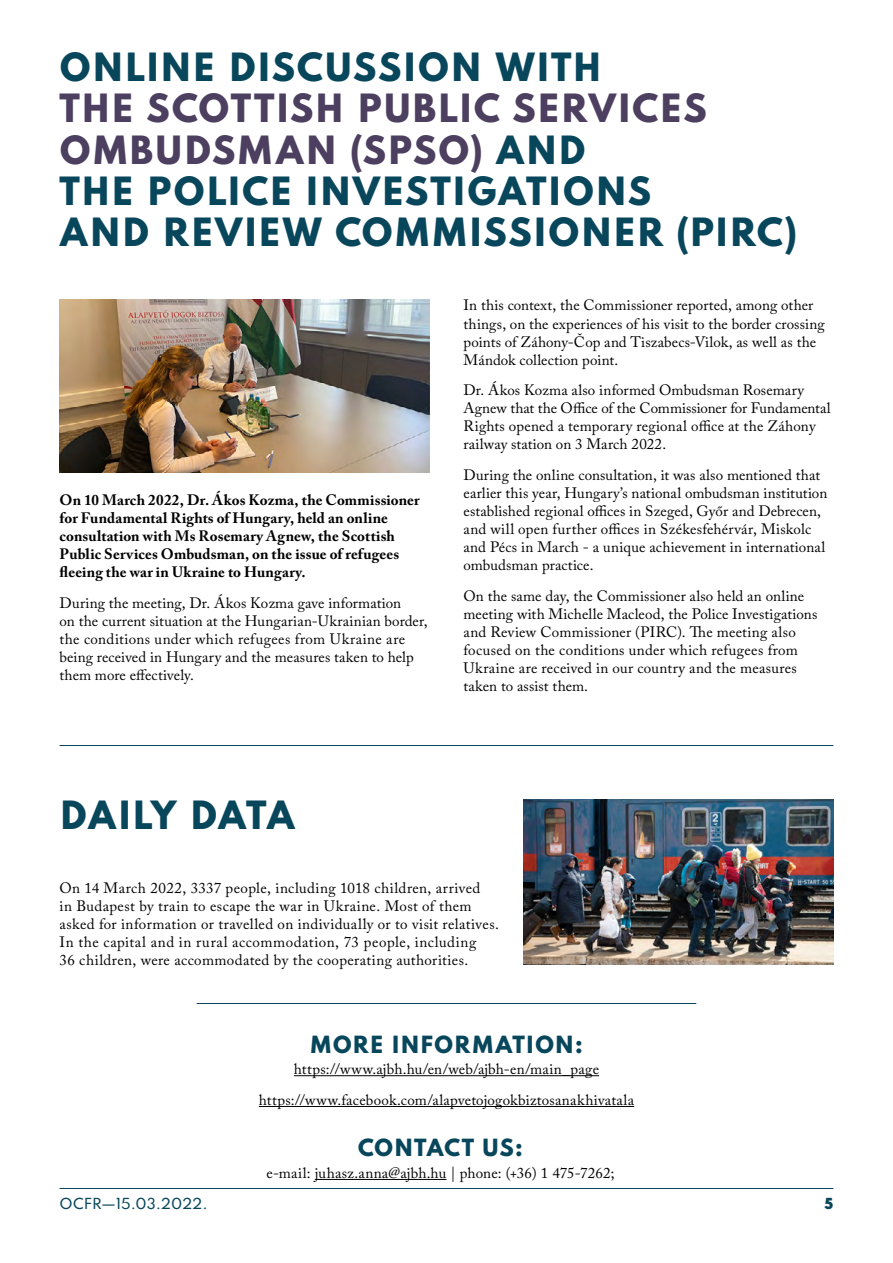
<style>
.page{position:relative;width:893px;height:1263px;background:#fff}
.page>*{position:absolute;margin:0;border:0;box-sizing:border-box;transform-origin:0 0}
.t1{font:800 34.5px/41.4px "Spartan";letter-spacing:.03em;color:#08465c}
.t2{font:800 21px "Spartan";letter-spacing:.035em;color:#08465c}
.t3{font:15px/18px "Adobe Caslon Pro";letter-spacing:.015em;color:#000}
.t4{font:700 15px/18px "Adobe Caslon Pro";letter-spacing:.01em;color:#000}
.t5{font:500 13.5px "Spartan";letter-spacing:.01em;color:#08465c}
.t6{font:900 13.5px "Spartan";color:#08465c}
.s1{color:#4c3f5f}
</style>
<div class="page">
<hr style="left:294px;top:1075px;width:305px;height:1px;background:#000">
<hr style="left:259px;top:1106px;width:375px;height:1px;background:#000">
<hr style="left:315px;top:1179px;width:131px;height:1px;background:#000">
<hr style="left:197px;top:1003px;width:499px;height:1px;background:#08465c">
<img style="left:60px;top:299px;width:369px;height:173px">
<hr style="left:60px;top:745px;width:773px;height:1px;background:#08465c">
<img style="left:523px;top:799px;width:310px;height:166px">
<hr style="left:60px;top:1188px;width:773px;height:1px;background:#08465c">
<h1 class="t1" style="left:60px;top:45px;width:544px">ONLINE DISCUSSION WITH</h1>
<h1 class="t1" style="left:60px;top:87px;width:739px"><span class="s1">THE SCOTTISH PUBLIC SERVICES<br>OMBUDSMAN (SPSO)</span> AND<br>THE POLICE INVESTIGATIONS<br>AND REVIEW COMMISSIONER (PIRC)</h1>
<p class="t4" style="left:60px;top:491px;width:362px">On 10 March 2022, Dr. Ákos Kozma, the Commissioner for Fundamental Rights of Hungary, held an online consultation with Ms Rosemary Agnew, the Scottish Public Services Ombudsman, on the issue of refugees fleeing the war in Ukraine to Hungary.</p>
<p class="t3" style="left:60px;top:593px;width:370px">During the meeting, Dr. Ákos Kozma gave information<br>on the current situation at the Hungarian-Ukrainian border, the conditions under which refugees from Ukraine are being received in Hungary and the measures taken to help them more effectively.</p>
<p class="t3" style="left:463px;top:296px;width:363px">In this context, the Commissioner reported, among other things, on the experiences of his visit to the border crossing points of Záhony-Čop and Tiszabecs-Vilok, as well as the Mándok collection point.</p>
<p class="t3" style="left:463px;top:381px;width:369px">Dr. Ákos Kozma also informed Ombudsman Rosemary Agnew that the Office of the Commissioner for Fundamental Rights opened a temporary regional office at the Záhony railway station on 3 March 2022.</p>
<p class="t3" style="left:463px;top:466px;width:365px">During the online consultation, it was also mentioned that earlier this year, Hungary’s national ombudsman institution established regional offices in Szeged, Győr and Debrecen, and will open further offices in Székesfehérvár, Miskolc and Pécs in March - a unique achievement in international ombudsman practice.</p>
<p class="t3" style="left:463px;top:587px;width:355px">On the same day, the Commissioner also held an online meeting with Michelle Macleod, the Police Investigations and Review Commissioner (PIRC). The meeting also focused on the conditions under which refugees from Ukraine are received in our country and the measures taken to assist them.</p>
<h1 class="t1" style="left:60px;top:793px;width:237px">DAILY DATA</h1>
<p class="t3" style="left:60px;top:879px;width:441px">On 14 March 2022, 3337 people, including 1018 children, arrived<br>in Budapest by train to escape the war in Ukraine. Most of them asked for information or travelled on individually or to visit relatives.<br>In the capital and in rural accommodation, 73 people, including<br>36 children, were accommodated by the cooperating authorities.</p>
<h2 class="t2" style="left:310px;top:1028px;width:275px">MORE INFORMATION:</h2>
<p class="t3" style="left:259px;top:1054px;width:377px;line-height:30.8px;text-align:center">https://www.ajbh.hu/en/web/ajbh-en/main_page https://www.facebook.com/alapvetojogokbiztosanakhivatala</p>
<h2 class="t2" style="left:358px;top:1132px;width:167px">CONTACT US:</h2>
<p class="t3" style="left:266px;top:1164px;width:350px">e-mail: juhasz.anna@ajbh.hu | phone: (+36) 1 475-7262;</p>
<p class="t5" style="left:60px;top:1193px;width:150px">OCFR—15.03.2022.</p>
<p class="t6" style="left:825px;top:1193px;width:10px">5</p>
</div>
